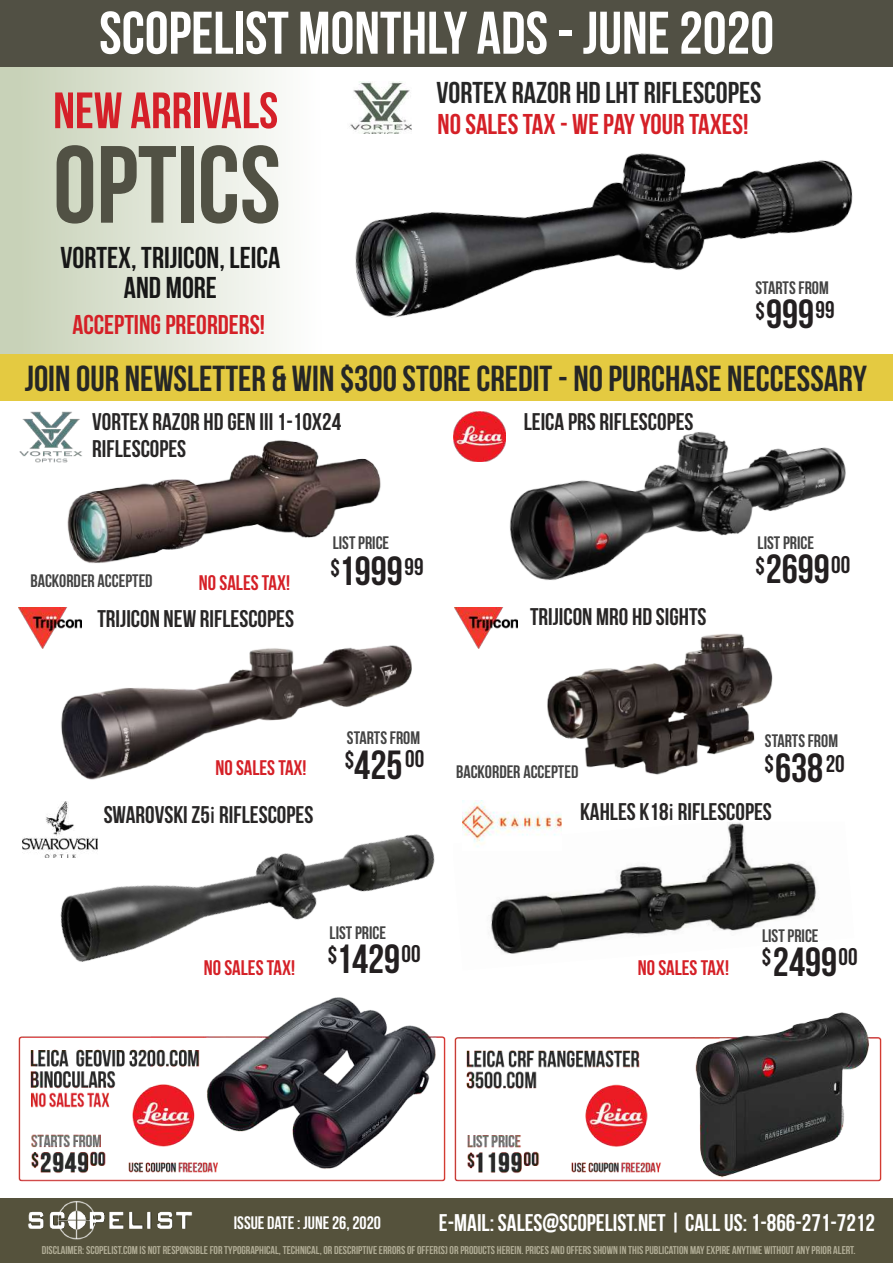
<style>
.page{position:relative;width:893px;height:1263px;background:#fff}
.page>*{position:absolute;margin:0;border:0;box-sizing:border-box;transform-origin:0 0}
.t1{font:700 109.5px "Bebas Neue";color:#515144}
.t2{font:700 60px "Bebas Neue";color:#fff}
.t3{font:700 51px "Bebas Neue";color:#d52029}
.t4{font:700 40.5px "Bebas Neue";color:#231f20}
.t5{font:700 36px "Bebas Neue";color:#252626}
.t6{font:700 30px/30px "Bebas Neue";color:#171717;text-align:center}
.t7{font:700 30px "Bebas Neue";color:#262626}
.t8{font:700 28.5px "Bebas Neue";color:#d52027}
.t9{font:700 27px "Bebas Neue";color:#d52027}
.t10{font:700 24px/27px "Bebas Neue";color:#282626}
.t11{font:700 24px "Bebas Neue";color:#fff}
.t12{font:700 24px "Bebas Neue";color:#231f20}
.t13{font:700 21px "Bebas Neue";color:#d52027}
.t14{font:700 18px "Bebas Neue";color:#434343}
.t15{font:700 18px "Bebas Neue";color:#fff}
.t16{font:700 11.25px "Bebas Neue";color:#b2ae97}
.s1{font-size:40.5px}
.s2{font-family:"Myriad Pro";font-weight:400}
</style>
<div class="page">
<div style="left:0;top:67px;width:336px;height:287px;background:linear-gradient(to right,#c5cfb4,#fff)"></div>
<div style="left:0;top:0;width:893px;height:67px;background:#515044"></div>
<div style="left:0;top:354px;width:893px;height:47px;background:#e4ca41"></div>
<img style="left:454px;top:1012px;width:427px;height:170px">
<img style="left:23px;top:802px;width:51px;height:56px">
<img style="left:57px;top:833px;width:378px;height:129px">
<img style="left:509px;top:432px;width:337px;height:148px">
<img style="left:454px;top:411px;width:52px;height:51px">
<img style="left:18px;top:997px;width:427px;height:185px">
<img style="left:355px;top:153px;width:498px;height:165px">
<img style="left:349px;top:82px;width:63px;height:51px">
<img style="left:19px;top:608px;width:63px;height:41px">
<img style="left:44px;top:630px;width:368px;height:150px">
<img style="left:20px;top:411px;width:60px;height:52px">
<img style="left:54px;top:433px;width:327px;height:130px">
<img style="left:462px;top:822px;width:357px;height:132px">
<img style="left:463px;top:801px;width:98px;height:49px">
<img style="left:547px;top:633px;width:226px;height:142px">
<img style="left:454px;top:608px;width:63px;height:40px">
<div style="left:0;top:1199px;width:893px;height:64px;background:#55523c"></div>
<img style="left:28px;top:1201px;width:165px;height:39px">
<h2 class="t2" style="left:99px;top:0;width:676px">SCOPELIST MONTHLY ADS - JUNE 2020</h2>
<h3 class="t3" style="left:53px;top:83px;width:226px">NEW ARRIVALS</h3>
<h1 class="t1" style="left:53px;top:125px;width:229px">OPTICS</h1>
<h3 class="t6" style="left:60px;top:242px;width:221px">VORTEX, TRIJICON, LEICA<br>AND MORE</h3>
<h3 class="t9" style="left:72px;top:310px;width:194px">ACCEPTING PREORDERS!</h3>
<h3 class="t7" style="left:436px;top:77px;width:326px">VORTEX RAZOR HD LHT RIFLESCOPES</h3>
<h3 class="t8" style="left:437px;top:108px;width:313px">NO SALES TAX - WE PAY YOUR TAXES!</h3>
<h3 class="t14" style="left:755px;top:278px;width:75px">STARTS FROM</h3>
<h3 class="t12" style="left:755px;top:296px;width:81px">$<span class="s1">999</span>99</h3>
<h3 class="t5" style="left:25px;top:358px;width:844px">JOIN OUR NEWSLETTER &amp; WIN $300 STORE CREDIT - NO PURCHASE NECCESSARY</h3>
<h3 class="t10" style="left:92px;top:408px;width:251px">VORTEX RAZOR HD GEN III 1-10X24<br>RIFLESCOPES</h3>
<h3 class="t14" style="left:30px;top:571px;width:124px">BACKORDER ACCEPTED</h3>
<h3 class="t13" style="left:199px;top:571px;width:93px">NO SALES TAX!</h3>
<h3 class="t10" style="left:97px;top:605px;width:198px">TRIJICON NEW RIFLESCOPES</h3>
<h3 class="t14" style="left:333px;top:533px;width:58px">LIST PRICE</h3>
<h3 class="t4" style="left:331px;top:549px;width:94px"><sup>$</sup>1999<sup>99</sup></h3>
<h3 class="t10" style="left:524px;top:408px;width:171px">LEICA PRS RIFLESCOPES</h3>
<h3 class="t10" style="left:530px;top:603px;width:178px">TRIJICON MRO HD SIGHTS</h3>
<h3 class="t14" style="left:758px;top:533px;width:58px">LIST PRICE</h3>
<h3 class="t4" style="left:755px;top:547px;width:96px"><sup>$</sup>2699<sup>00</sup></h3>
<h3 class="t13" style="left:215px;top:756px;width:93px">NO SALES TAX!</h3>
<h3 class="t10" style="left:104px;top:801px;width:211px">SWAROVSKI Z5<span class="s2">i</span> RIFLESCOPES</h3>
<h3 class="t14" style="left:347px;top:728px;width:75px">STARTS FROM</h3>
<h3 class="t12" style="left:345px;top:745px;width:81px">$<span class="s1">425</span>00</h3>
<h3 class="t14" style="left:456px;top:762px;width:124px">BACKORDER ACCEPTED</h3>
<h3 class="t14" style="left:765px;top:731px;width:75px">STARTS FROM</h3>
<h3 class="t12" style="left:764px;top:750px;width:82px">$<span class="s1">638</span>20</h3>
<h3 class="t10" style="left:580px;top:798px;width:193px">KAHLES K18<span class="s2">i</span> RIFLESCOPES</h3>
<h3 class="t13" style="left:204px;top:956px;width:93px">NO SALES TAX!</h3>
<h3 class="t14" style="left:330px;top:922px;width:58px">LIST PRICE</h3>
<h3 class="t4" style="left:328px;top:936px;width:94px"><sup>$</sup>1429<sup>00</sup></h3>
<h3 class="t13" style="left:638px;top:956px;width:93px">NO SALES TAX!</h3>
<h3 class="t14" style="left:762px;top:926px;width:58px">LIST PRICE</h3>
<h3 class="t4" style="left:762px;top:940px;width:97px"><sup>$</sup>2499<sup>00</sup></h3>
<h3 class="t11" style="left:439px;top:1210px;width:437px">E-MAIL: SALES@SCOPELIST.NET | CALL US: 1-866-271-7212</h3>
<p class="t16" style="left:42px;top:1243px;width:815px">DISCLAIMER: SCOPELIST.COM IS NOT RESPONSIBLE FOR TYPOGRAPHICAL, TECHNICAL, OR DESCRIPTIVE ERRORS OF OFFER(S) OR PRODUCTS HEREIN. PRICES AND OFFERS SHOWN IN THIS PUBLICATION MAY EXPIRE ANYTIME WITHOUT ANY PRIOR ALERT.</p>
<h3 class="t15" style="left:234px;top:1212px;width:149px">ISSUE DATE : JUNE 26, 2020</h3>
</div>
